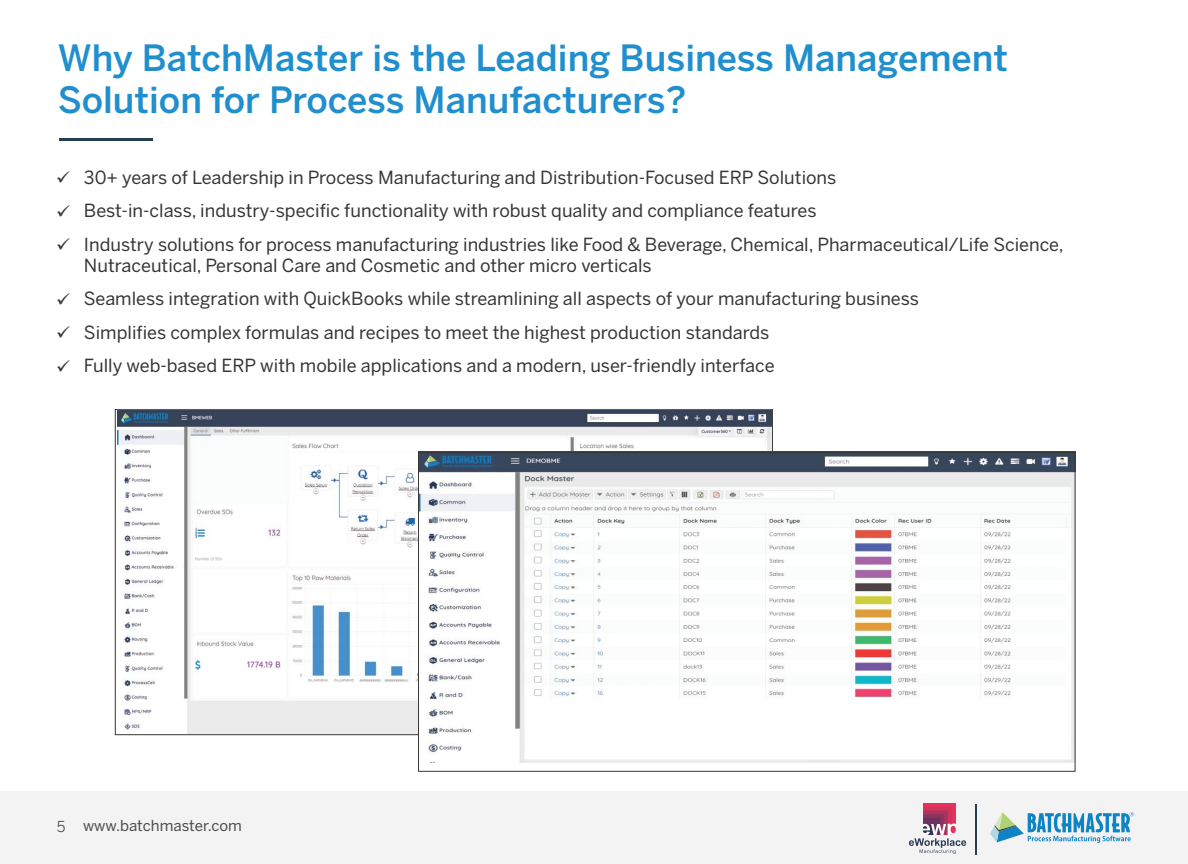
<style>
.page{position:relative;width:1188px;height:864px;background:#fff}
.page>*{position:absolute;margin:0;border:0;box-sizing:border-box;transform-origin:0 0}
.t1{font:500 36px/42px "Benton Sans";color:#218fce}
.t2{font:18px/21px "Benton Sans";color:#373535}
.t3{font:15px "Benton Sans";color:#4c4b4d}
.t4{font:15px "Benton Sans";color:#4c4b4d}
</style>
<div class="page">
<div style="left:0;top:791px;width:1188px;height:73px;background:#f3f3f3"></div>
<svg style="left:990px;top:812px;width:144px;height:31px"></svg>
<div style="left:923px;top:804px;width:32px;height:31px;background:#e7315c"></div>
<div style="left:923px;top:807px;width:29px;height:28px;background:#cb345e"></div>
<div style="left:923px;top:811px;width:25px;height:24px;background:#aa345e"></div>
<div style="left:923px;top:814px;width:21px;height:21px;background:#8b335f"></div>
<div style="left:923px;top:818px;width:17px;height:17px;background:#6a335f"></div>
<svg style="left:909px;top:823px;width:57px;height:31px"></svg>
<hr style="left:975px;top:804px;width:1px;height:51px;background:#253f52">
<hr style="left:60px;top:138px;width:93px;height:2px;background:#253f52">
<img style="left:117px;top:410px;width:655px;height:323px">
<img style="left:420px;top:452px;width:656px;height:311px">
<h1 class="t1" style="left:58px;top:41px;width:952px">Why BatchMaster is the Leading Business Management<br>Solution for Process Manufacturers?</h1>
<p class="t2" style="left:56px;top:168px;width:782px">✓ 30+ years of Leadership in Process Manufacturing and Distribution-Focused ERP Solutions</p>
<p class="t2" style="left:56px;top:202px;width:762px">✓ Best-in-class, industry-specific functionality with robust quality and compliance features</p>
<p class="t2" style="left:84px;top:235px;width:981px;text-indent:-28px">✓ Industry solutions for process manufacturing industries like Food &amp; Beverage, Chemical, Pharmaceutical/Life Science,<br>Nutraceutical, Personal Care and Cosmetic and other micro verticals</p>
<p class="t2" style="left:56px;top:290px;width:864px">✓ Seamless integration with QuickBooks while streamlining all aspects of your manufacturing business</p>
<p class="t2" style="left:56px;top:323px;width:715px">✓ Simplifies complex formulas and recipes to meet the highest production standards</p>
<p class="t2" style="left:56px;top:357px;width:720px">✓ Fully web-based ERP with mobile applications and a modern, user-friendly interface</p>
<p class="t4" style="left:57px;top:821px;width:10px">5</p>
<p class="t3" style="left:83px;top:820px;width:160px">www.batchmaster.com</p>
</div>
